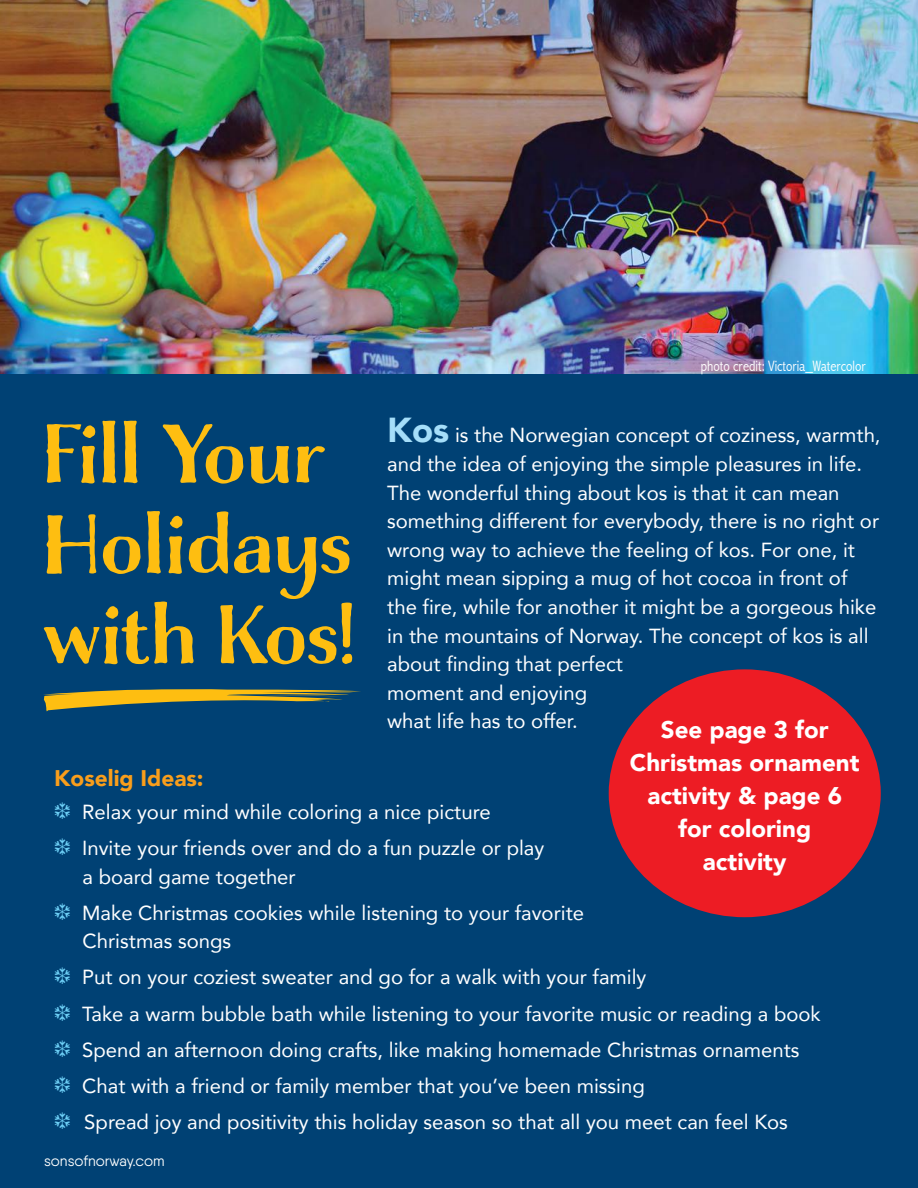
<style>
.page{position:relative;width:918px;height:1188px;background:#fff}
.page>*{position:absolute;margin:0;border:0;box-sizing:border-box;transform-origin:0 0}
.t1{font:88.05px/90.3px "Charcuterie Contrast";color:#febe11}
.t2{font:900 24.15px/33.2px "Avenir";color:#fff;text-align:center}
.t3{font:900 22.65px "Avenir";color:#f99e1b}
.t4{font:20.4px/28.7px "Avenir";color:#fff}
.t5{font:300 condensed 15px "Abadi";color:#fff}
.t6{font:15px "Qanelas Soft";color:#fff}
.s1{font-weight:900;font-size:34.65px;color:#a5def9}
.s2{color:#6dcff6}
</style>
<div class="page">
<img style="left:0;top:0;width:918px;height:374px">
<div style="left:0;top:374px;width:918px;height:814px;background:#004174"></div>
<svg style="left:43px;top:689px;width:318px;height:23px"></svg>
<div style="left:609px;top:669px;width:272px;height:248px;background:#ed1c24;border-radius:50%"></div>
<p class="t5" style="left:701px;top:357px;width:167px">photo credit: Victoria_Watercolor</p>
<p class="t4" style="left:387px;top:420px;width:495px"><span class="s1">Kos</span> is the Norwegian concept of coziness, warmth, and the idea of enjoying the simple pleasures in life.<br>The wonderful thing about kos is that it can mean something different for everybody, there is no right or wrong way to achieve the feeling of kos. For one, it might mean sipping a mug of hot cocoa in front of the fire, while for another it might be a gorgeous hike in the mountains of Norway. The concept of kos is all about finding that perfect<br>moment and enjoying<br>what life has to offer.</p>
<h1 class="t1" style="left:43px;top:410px;width:312px">Fill Your<br>Holidays with Kos!</h1>
<p class="t2" style="left:630px;top:712px;width:231px">See page 3 for<br>Christmas ornament activity &amp; page 6 for coloring<br>activity</p>
<p class="t3" style="left:54px;top:758px;width:151px">Koselig Ideas:</p>
<p class="t4" style="left:54px;top:793px;width:492px;line-height:36.2px"><span class="s2">❆</span> Relax your mind while coloring a nice picture<br><span class="s2">❆</span> Invite your friends over and do a fun puzzle or play</p>
<p class="t4" style="left:54px;top:858px;width:531px;line-height:36.2px;text-indent:28px">a board game together<br><span class="s2">❆</span> Make Christmas cookies while listening to your favorite</p>
<p class="t4" style="left:54px;top:923px;width:768px;line-height:36.2px;text-indent:28px">Christmas songs<br><span class="s2">❆</span> Put on your coziest sweater and go for a walk with your family<br><span class="s2">❆</span> Take a warm bubble bath while listening to your favorite music or reading a book <span class="s2">❆</span> Spend an afternoon doing crafts, like making homemade Christmas ornaments <span class="s2">❆</span> Chat with a friend or family member that you’ve been missing<br><span class="s2">❆</span> Spread joy and positivity this holiday season so that all you meet can feel Kos</p>
<p class="t6" style="left:44px;top:1151px;width:122px">sonsofnorway.com</p>
</div>
